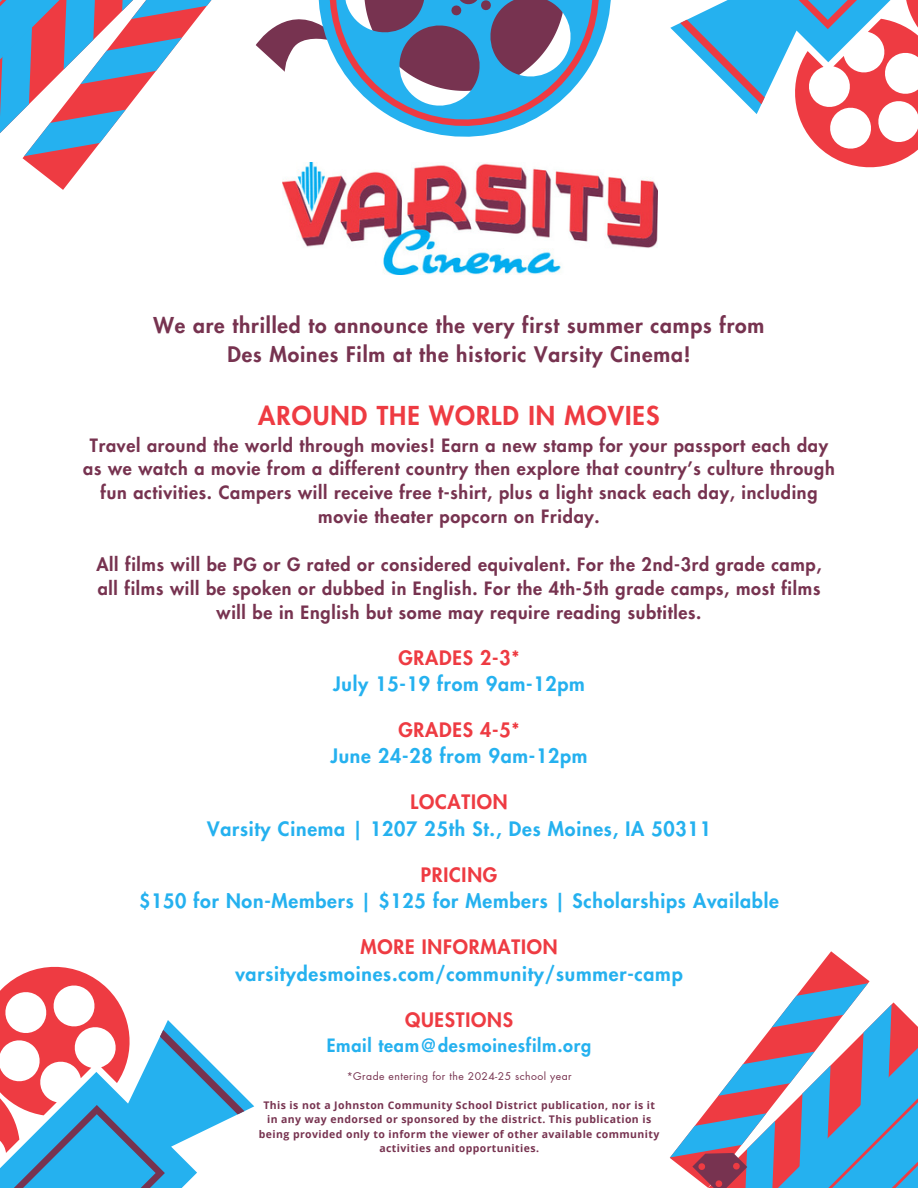
<style>
.page{position:relative;width:918px;height:1188px;background:#fff}
.page>*{position:absolute;margin:0;border:0;box-sizing:border-box;transform-origin:0 0}
.t1{font:800 25.5px "Futura LT Pro";letter-spacing:.04em;color:#ee3b42}
.t2{font:800 21px/28.3px "Futura LT Pro";letter-spacing:.04em;color:#773350;text-align:center}
.t3{font:800 19.5px "Futura LT Pro";letter-spacing:.04em;color:#25b1ef}
.t4{font:800 19.5px "Futura LT Pro";letter-spacing:.04em;color:#ee3b42}
.t5{font:800 18px/23.9px "Futura LT Pro";letter-spacing:.04em;color:#773350;text-align:center}
.t6{font:800 18px "Futura LT Pro";letter-spacing:.04em;color:#25b1ef}
.t7{font:700 10.5px/14.2px "Open Sans";letter-spacing:.04em;color:#773350;text-align:center}
.t8{font:10.5px "Futura LT Pro";letter-spacing:.04em;color:#773350}
</style>
<div class="page">
<svg style="left:0;top:0;width:212px;height:187px"></svg>
<svg style="left:261px;top:26px;width:22px;height:160px"></svg>
<svg style="left:276px;top:0;width:335px;height:179px"></svg>
<svg style="left:670px;top:0;width:248px;height:168px"></svg>
<svg style="left:669px;top:954px;width:249px;height:234px"></svg>
<svg style="left:0;top:966px;width:244px;height:222px"></svg>
<img style="left:283px;top:162px;width:375px;height:113px">
<p class="t2" style="left:154px;top:312px;width:612px">We are thrilled to announce the very first summer camps from<br>Des Moines Film at the historic Varsity Cinema!</p>
<h1 class="t1" style="left:258px;top:404px;width:403px">AROUND THE WORLD IN MOVIES</h1>
<p class="t5" style="left:83px;top:434px;width:753px">Travel around the world through movies! Earn a new stamp for your passport each day as we watch a movie from a different country then explore that country’s culture through fun activities. Campers will receive free t-shirt, plus a light snack each day, including movie theater popcorn on Friday.</p>
<p class="t5" style="left:96px;top:553px;width:727px">All films will be PG or G rated or considered equivalent. For the 2nd-3rd grade camp, all films will be spoken or dubbed in English. For the 4th-5th grade camps, most films will be in English but some may require reading subtitles.</p>
<p class="t4" style="left:398px;top:648px;width:123px">GRADES 2-3*</p>
<p class="t3" style="left:333px;top:675px;width:253px">July 15-19 from 9am-12pm</p>
<p class="t4" style="left:398px;top:721px;width:123px">GRADES 4-5*</p>
<p class="t3" style="left:330px;top:747px;width:259px">June 24-28 from 9am-12pm</p>
<p class="t4" style="left:410px;top:793px;width:99px">LOCATION</p>
<p class="t3" style="left:207px;top:820px;width:505px">Varsity Cinema | 1207 25th St., Des Moines, IA 50311</p>
<p class="t4" style="left:421px;top:866px;width:78px">PRICING</p>
<p class="t3" style="left:139px;top:892px;width:641px">$150 for Non-Members | $125 for Members | Scholarships Available</p>
<p class="t4" style="left:360px;top:938px;width:199px">MORE INFORMATION</p>
<p class="t3" style="left:235px;top:965px;width:449px">varsitydesmoines.com/community/summer-camp</p>
<p class="t4" style="left:405px;top:1011px;width:109px">QUESTIONS</p>
<p class="t6" style="left:327px;top:1037px;width:266px">Email team@desmoinesfilm.org</p>
<p class="t8" style="left:347px;top:1071px;width:226px">*Grade entering for the 2024-25 school year</p>
<p class="t7" style="left:259px;top:1098px;width:402px">This is not a Johnston Community School District publication, nor is it in any way endorsed or sponsored by the district. This publication is being provided only to inform the viewer of other available community activities and opportunities.</p>
</div>
